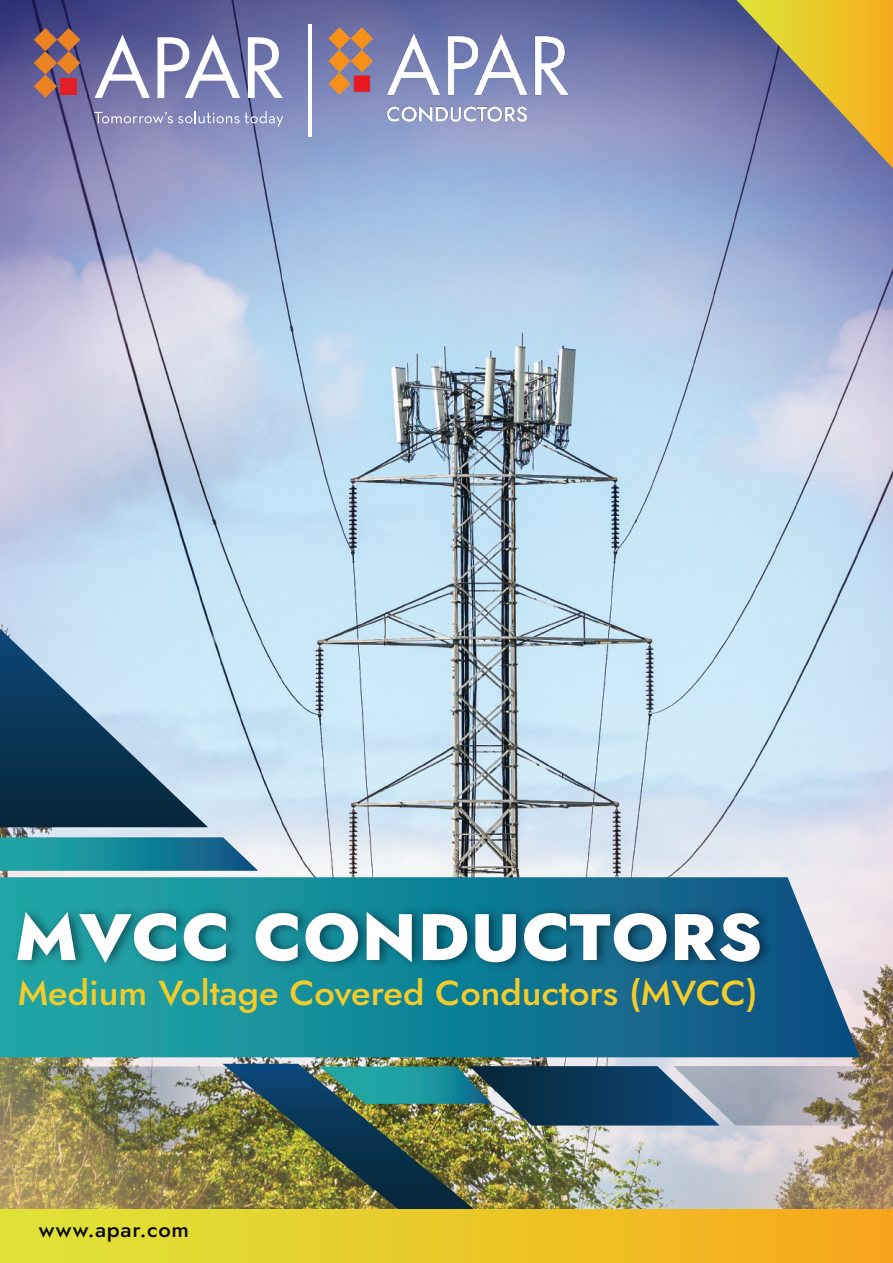
<style>
.page{position:relative;width:893px;height:1263px;background:#fff}
.page>*{position:absolute;margin:0;border:0;box-sizing:border-box;transform-origin:0 0}
.t1{font:800 65.55px "Jost";letter-spacing:.02em;color:#fff;scale:1.05 1}
.t2{font:500 34.65px "Jost";color:#f4cc29;scale:1.05 1}
.t3{font:500 21px "Jost";letter-spacing:.03em;color:#080806;scale:1.05 1}
</style>
<div class="page">
<img style="left:0;top:0;width:893px;height:1209px">
<svg style="left:0;top:629px;width:208px;height:198px;background:#6889a0"></svg>
<svg style="left:0;top:837px;width:258px;height:34px;background:#278d9f"></svg>
<svg style="left:736px;top:0;width:157px;height:168px;background:#ac9766"></svg>
<svg style="left:0;top:877px;width:860px;height:180px;background:#28879c"></svg>
<img style="left:222px;top:1064px;width:293px;height:145px">
<img style="left:35px;top:1066px;width:858px;height:84px">
<img style="left:6px;top:891px;width:775px;height:105px">
<div style="left:0;top:1209px;width:893px;height:54px;background:linear-gradient(to right,#dce739,#f8a81b)"></div>
<svg style="left:95px;top:34px;width:55px;height:64px"></svg>
<svg style="left:158px;top:34px;width:82px;height:64px"></svg>
<svg style="left:248px;top:37px;width:35px;height:61px"></svg>
<svg style="left:94px;top:111px;width:189px;height:16px;background:#9496c1"></svg>
<svg style="left:34px;top:28px;width:46px;height:70px;background:#a06157"></svg>
<hr style="left:308px;top:25px;width:4px;height:112px;background:#fff">
<img style="left:313px;top:13px;width:270px;height:124px">
<h1 class="t1" style="left:15px;top:892px;width:713px">MVCC CONDUCTORS</h1>
<p class="t2" style="left:18px;top:969px;width:706px">Medium Voltage Covered Conductors (MVCC)</p>
<p class="t3" style="left:39px;top:1216px;width:145px">www.apar.com</p>
</div>
